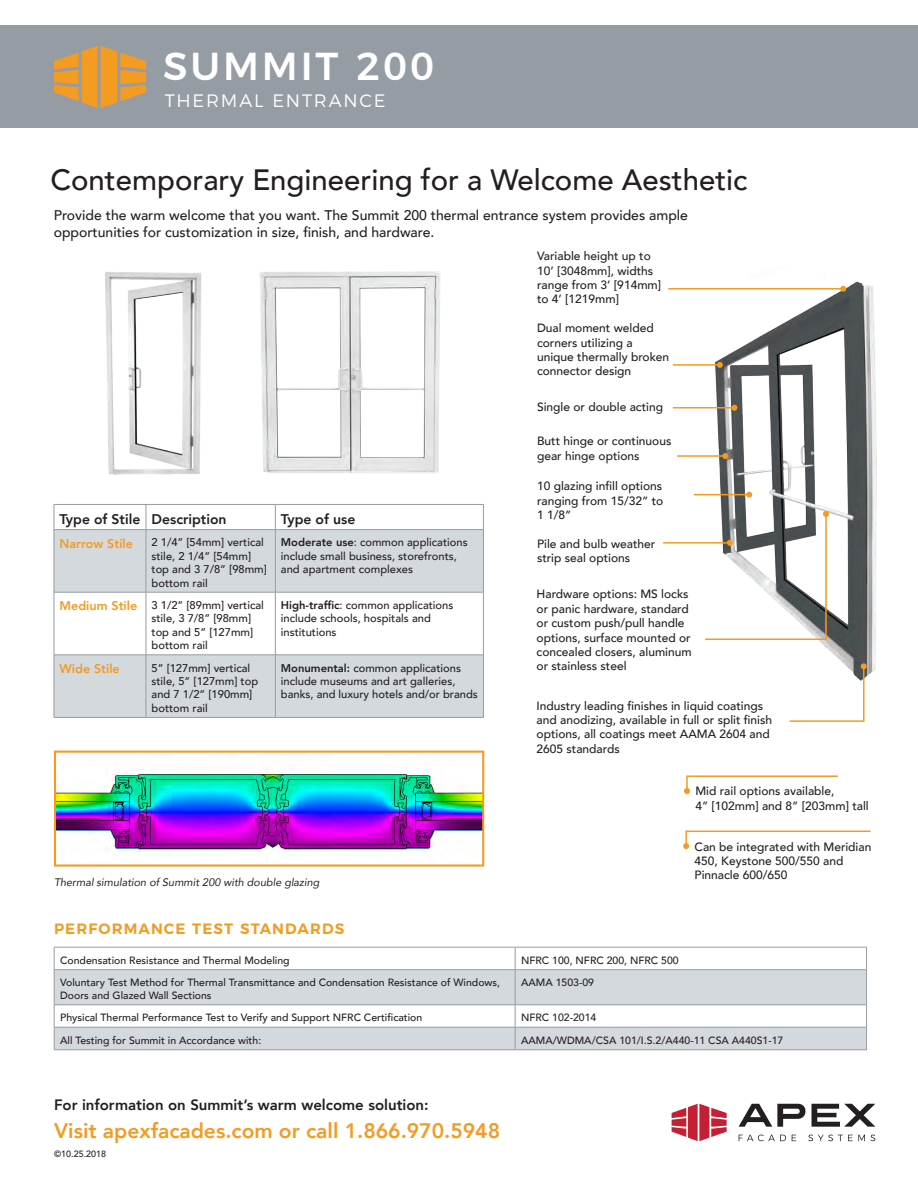
<style>
.page{position:relative;width:918px;height:1188px;background:#fff}
.page>*{position:absolute;margin:0;border:0;box-sizing:border-box;transform-origin:0 0}
.t1{font:500 39px "Montserrat";letter-spacing:.075em;color:#fff}
.t2{font:500 29.4px "Avenir";color:#231f20}
.t3{font:800 21px "Avenir";color:#f49b22}
.t4{font:300 18px "Montserrat";letter-spacing:.1em;color:#fff}
.t5{font:800 15px "Avenir";color:#231f20}
.t6{font:600 15px "Montserrat";letter-spacing:.075em;color:#f49b22}
.t7{font:500 13.95px/16.8px "Avenir";color:#231f20}
.t8{font:800 13.95px "Avenir";color:#231f20}
.t9{font:800 12.6px "Avenir";color:#f49b22}
.t10{font:500 12px/14.4px "Avenir";color:#231f20}
.t11{font:500 11.25px/13.4px "Avenir";color:#231f20}
.t12{font:italic 10.8px "Avenir";color:#231f20}
.t13{font:500 10.5px/12.6px "Avenir";color:#231f20}
.t14{font:500 9px "Avenir LT Std";color:#231f20}
.s1{font-weight:800}
.s2{font-weight:800;font-size:12.6px;color:#f49b22}
</style>
<div class="page">
<img style="left:105px;top:272px;width:97px;height:203px">
<img style="left:694px;top:281px;width:183px;height:395px">
<svg style="left:672px;top:1104px;width:55px;height:37px"></svg>
<svg style="left:739px;top:1104px;width:66px;height:23px"></svg>
<svg style="left:812px;top:1104px;width:63px;height:23px"></svg>
<svg style="left:739px;top:1135px;width:47px;height:6px"></svg>
<svg style="left:792px;top:1135px;width:4px;height:6px"></svg>
<svg style="left:808px;top:1135px;width:67px;height:6px"></svg>
<div style="left:0;top:26px;width:918px;height:102px;background:#969ca3"></div>
<svg style="left:55px;top:970px;width:811px;height:80px;fill:#d4d9de"></svg>
<hr style="left:54px;top:947px;width:461px;height:1px;background:#969ca3">
<svg style="left:54px;top:947px;width:1px;height:22px"></svg>
<hr style="left:515px;top:947px;width:352px;height:1px;background:#969ca3">
<svg style="left:515px;top:947px;width:1px;height:22px"></svg>
<svg style="left:866px;top:947px;width:1px;height:22px"></svg>
<hr style="left:54px;top:969px;width:461px;height:1px;background:#969ca3">
<hr style="left:54px;top:970px;width:1px;height:35px;background:#969ca3">
<hr style="left:515px;top:969px;width:352px;height:1px;background:#969ca3">
<hr style="left:515px;top:970px;width:1px;height:35px;background:#969ca3">
<hr style="left:866px;top:970px;width:1px;height:35px;background:#969ca3">
<hr style="left:54px;top:1005px;width:461px;height:1px;background:#969ca3">
<hr style="left:515px;top:1005px;width:352px;height:1px;background:#969ca3">
<hr style="left:54px;top:1027px;width:461px;height:1px;background:#969ca3">
<svg style="left:54px;top:1005px;width:1px;height:45px"></svg>
<hr style="left:515px;top:1027px;width:352px;height:1px;background:#969ca3">
<svg style="left:515px;top:1005px;width:1px;height:45px"></svg>
<svg style="left:866px;top:1006px;width:1px;height:44px"></svg>
<hr style="left:54px;top:1050px;width:461px;height:1px;background:#969ca3">
<hr style="left:515px;top:1050px;width:352px;height:1px;background:#969ca3">
<svg style="left:54px;top:46px;width:92px;height:62px"></svg>
<hr style="left:668px;top:288px;width:175px;height:2px;background:#f49b22">
<svg style="left:840px;top:286px;width:6px;height:6px"></svg>
<hr style="left:694px;top:494px;width:55px;height:1px;background:#f49b22">
<svg style="left:746px;top:492px;width:6px;height:6px"></svg>
<hr style="left:663px;top:542px;width:67px;height:2px;background:#f49b22">
<hr style="left:673px;top:364px;width:47px;height:2px;background:#f49b22">
<svg style="left:717px;top:362px;width:6px;height:6px"></svg>
<hr style="left:677px;top:455px;width:48px;height:2px;background:#f49b22">
<svg style="left:722px;top:453px;width:6px;height:6px"></svg>
<svg style="left:788px;top:663px;width:79px;height:59px"></svg>
<svg style="left:704px;top:511px;width:125px;height:130px"></svg>
<hr style="left:673px;top:407px;width:61px;height:2px;background:#f49b22">
<svg style="left:731px;top:405px;width:6px;height:6px"></svg>
<img style="left:57px;top:769px;width:424px;height:91px">
<div style="left:54px;top:751px;width:430px;height:116px;border:2px solid #f49b22"></div>
<svg style="left:55px;top:530px;width:428px;height:187px;fill:#d4d9de"></svg>
<hr style="left:54px;top:504px;width:92px;height:1px;background:#969ca3">
<svg style="left:54px;top:505px;width:1px;height:24px"></svg>
<hr style="left:146px;top:504px;width:129px;height:1px;background:#969ca3">
<svg style="left:146px;top:505px;width:1px;height:24px"></svg>
<hr style="left:275px;top:504px;width:209px;height:1px;background:#969ca3">
<svg style="left:275px;top:505px;width:1px;height:24px"></svg>
<svg style="left:483px;top:505px;width:1px;height:24px"></svg>
<hr style="left:54px;top:529px;width:92px;height:1px;background:#969ca3">
<hr style="left:54px;top:530px;width:1px;height:62px;background:#969ca3">
<hr style="left:146px;top:529px;width:129px;height:1px;background:#969ca3">
<hr style="left:146px;top:530px;width:1px;height:62px;background:#969ca3">
<hr style="left:275px;top:529px;width:209px;height:1px;background:#969ca3">
<hr style="left:275px;top:530px;width:1px;height:62px;background:#969ca3">
<hr style="left:483px;top:530px;width:1px;height:62px;background:#969ca3">
<hr style="left:54px;top:592px;width:92px;height:1px;background:#969ca3">
<hr style="left:54px;top:592px;width:1px;height:63px;background:#969ca3">
<hr style="left:146px;top:592px;width:129px;height:1px;background:#969ca3">
<hr style="left:146px;top:592px;width:1px;height:63px;background:#969ca3">
<hr style="left:275px;top:592px;width:209px;height:1px;background:#969ca3">
<hr style="left:275px;top:592px;width:1px;height:63px;background:#969ca3">
<hr style="left:483px;top:592px;width:1px;height:63px;background:#969ca3">
<hr style="left:54px;top:655px;width:92px;height:1px;background:#969ca3">
<hr style="left:54px;top:655px;width:1px;height:62px;background:#969ca3">
<hr style="left:146px;top:655px;width:129px;height:1px;background:#969ca3">
<hr style="left:146px;top:655px;width:1px;height:62px;background:#969ca3">
<hr style="left:275px;top:655px;width:209px;height:1px;background:#969ca3">
<hr style="left:275px;top:655px;width:1px;height:62px;background:#969ca3">
<hr style="left:483px;top:655px;width:1px;height:62px;background:#969ca3">
<hr style="left:54px;top:717px;width:92px;height:1px;background:#969ca3">
<hr style="left:146px;top:717px;width:129px;height:1px;background:#969ca3">
<hr style="left:275px;top:717px;width:209px;height:1px;background:#969ca3">
<img style="left:260px;top:271px;width:181px;height:202px">
<svg style="left:684px;top:775px;width:154px;height:19px"></svg>
<svg style="left:683px;top:830px;width:188px;height:19px"></svg>
<h1 class="t1" style="left:163px;top:35px;width:273px">SUMMIT 200</h1>
<h3 class="t4" style="left:165px;top:86px;width:222px">THERMAL ENTRANCE</h3>
<h2 class="t2" style="left:51px;top:154px;width:698px">Contemporary Engineering for a Welcome Aesthetic</h2>
<p class="t7" style="left:54px;top:206px;width:636px">Provide the warm welcome that you want. The Summit 200 thermal entrance system provides ample opportunities for customization in size, finish, and hardware.</p>
<p class="t10" style="left:537px;top:248px;width:126px">Variable height up to<br>10’ [3048mm], widths range from 3’ [914mm] to 4’ [1219mm]</p>
<p class="t10" style="left:537px;top:320px;width:134px">Dual moment welded corners utilizing a unique thermally broken connector design</p>
<p class="t10" style="left:537px;top:399px;width:128px">Single or double acting</p>
<p class="t8" style="left:60px;top:508px;width:169px">Type of Stile Description</p>
<p class="t8" style="left:281px;top:508px;width:76px">Type of use</p>
<p class="t9" style="left:60px;top:534px;width:75px">Narrow Stile</p>
<p class="t11" style="left:152px;top:535px;width:117px">2 1/4” [54mm] vertical stile, 2 1/4” [54mm] top and 3 7/8” [98mm] bottom rail</p>
<p class="t11" style="left:281px;top:535px;width:188px"><span class="s1">Moderate use</span>: common applications include small business, storefronts, and apartment complexes</p>
<p class="t11" style="left:152px;top:598px;width:114px;text-indent:-92px"><span class="s2">Medium Stile</span> 3 1/2” [89mm] vertical stile, 3 7/8” [98mm] top and 5” [127mm] bottom rail</p>
<p class="t11" style="left:281px;top:598px;width:174px"><span class="s1">High-traffic</span>: common applications include schools, hospitals and institutions</p>
<p class="t9" style="left:60px;top:659px;width:62px">Wide Stile</p>
<p class="t11" style="left:152px;top:660px;width:108px">5” [127mm] vertical stile, 5” [127mm] top and 7 1/2” [190mm] bottom rail</p>
<p class="t11" style="left:281px;top:660px;width:198px"><span class="s1">Monumental:</span> common applications include museums and art galleries, banks, and luxury hotels and/or brands</p>
<p class="t12" style="left:54px;top:876px;width:267px">Thermal simulation of Summit 200 with double glazing</p>
<p class="t6" style="left:54px;top:916px;width:292px">PERFORMANCE TEST STANDARDS</p>
<p class="t10" style="left:537px;top:433px;width:136px">Butt hinge or continuous gear hinge options</p>
<p class="t10" style="left:537px;top:478px;width:128px;text-align:justify">10 glazing infill options ranging from 15/32” to 1 1/8”</p>
<p class="t10" style="left:537px;top:536px;width:120px">Pile and bulb weather strip seal options</p>
<p class="t10" style="left:537px;top:586px;width:157px">Hardware options: MS locks or panic hardware, standard or custom push/pull handle options, surface mounted or concealed closers, aluminum or stainless steel</p>
<p class="t10" style="left:537px;top:698px;width:237px">Industry leading finishes in liquid coatings and anodizing, available in full or split finish options, all coatings meet AAMA 2604 and 2605 standards</p>
<p class="t10" style="left:695px;top:783px;width:175px">Mid rail options available,<br>4” [102mm] and 8” [203mm] tall</p>
<p class="t10" style="left:695px;top:838px;width:178px">Can be integrated with Meridian<br>450, Keystone 500/550 and<br>Pinnacle 600/650</p>
<p class="t13" style="left:60px;top:953px;width:231px">Condensation Resistance and Thermal Modeling</p>
<p class="t13" style="left:521px;top:953px;width:159px">NFRC 100, NFRC 200, NFRC 500</p>
<p class="t13" style="left:60px;top:976px;width:441px">Voluntary Test Method for Thermal Transmittance and Condensation Resistance of Windows,<br>Doors and Glazed Wall Sections</p>
<p class="t13" style="left:521px;top:976px;width:74px">AAMA 1503-09</p>
<p class="t13" style="left:60px;top:1011px;width:364px">Physical Thermal Performance Test to Verify and Support NFRC Certification</p>
<p class="t13" style="left:521px;top:1011px;width:77px">NFRC 102-2014</p>
<p class="t13" style="left:60px;top:1033px;width:203px">All Testing for Summit in Accordance with:</p>
<p class="t13" style="left:521px;top:1033px;width:264px">AAMA/WDMA/CSA 101/I.S.2/A440-11 CSA A440S1-17</p>
<p class="t5" style="left:54px;top:1093px;width:376px">For information on Summit’s warm welcome solution:</p>
<h3 class="t3" style="left:54px;top:1115px;width:448px">Visit apexfacades.com or call 1.866.970.5948</h3>
<p class="t14" style="left:54px;top:1149px;width:54px">©10.25.2018</p>
</div>
